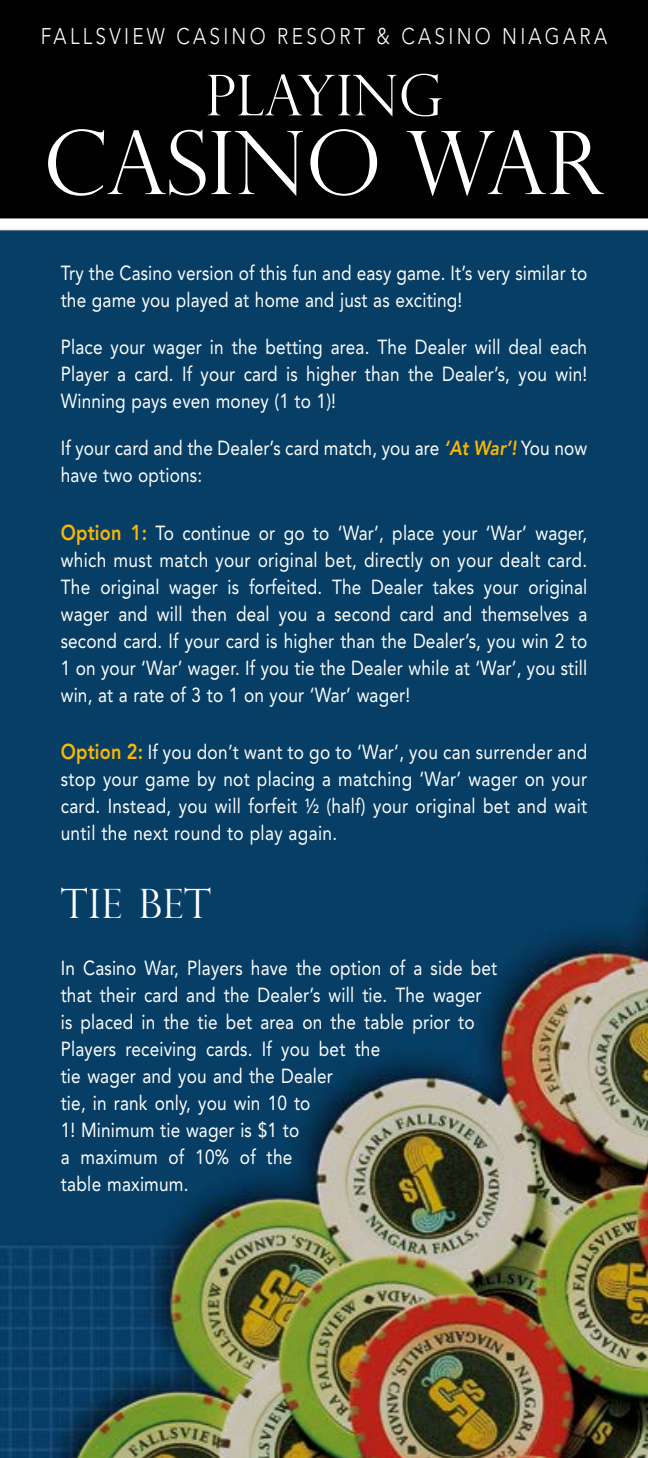
<style>
.page{position:relative;width:648px;height:1458px;background:#fff}
.page>*{position:absolute;margin:0;border:0;box-sizing:border-box;transform-origin:0 0}
.t1{font:300 87.75px "Perpetua Titling";color:#fff}
.t2{font:300 56.25px "Perpetua Titling";color:#fff}
.t3{font:300 40.5px "Perpetua Titling";letter-spacing:.02em;color:#fff}
.t4{font:300 22.5px "Avenir";letter-spacing:.17em;color:#fff;scale:.85 1}
.t5{font:20.25px/27px "Avenir";letter-spacing:.01em;color:#fff;scale:.85 1}
.s1{font-weight:800;font-style:italic;color:#fab700}
.s2{font-weight:800;font-size:21.38px;color:#fab700}
</style>
<div class="page">
<img style="left:0;top:0;width:648px;height:1458px">
<div style="left:0;top:218px;width:648px;height:12px;background:#fff"></div>
<p class="t4" style="left:41px;top:23px;width:668px">FALLSVIEW CASINO RESORT &amp; CASINO NIAGARA</p>
<h2 class="t2" style="left:205px;top:61px;width:239px">Playing</h2>
<h1 class="t1" style="left:43px;top:110px;width:563px">CASINO WAR</h1>
<p class="t5" style="left:61px;top:259px;width:621px">Try the Casino version of this fun and easy game. It’s very similar to the game you played at home and just as exciting!</p>
<p class="t5" style="left:61px;top:334px;width:621px;text-align:justify">Place your wager in the betting area. The Dealer will deal each Player a card. If your card is higher than the Dealer’s, you win!<br>Winning pays even money (1 to 1)!</p>
<p class="t5" style="left:61px;top:435px;width:621px">If your card and the Dealer’s card match, you are <span class="s1">‘At War’!</span> You now have two options:</p>
<p class="t5" style="left:61px;top:519px;width:621px;text-align:justify"><span class="s2">Option 1:</span> To continue or go to ‘War’, place your ‘War’ wager, which must match your original bet, directly on your dealt card.<br>The original wager is forfeited. The Dealer takes your original wager and will then deal you a second card and themselves a second card. If your card is higher than the Dealer’s, you win 2 to 1 on your ‘War’ wager. If you tie the Dealer while at ‘War’, you still win, at a rate of 3 to 1 on your ‘War’ wager!</p>
<p class="t5" style="left:61px;top:739px;width:621px;text-align:justify"><span class="s2">Option 2:</span> If you don’t want to go to ‘War’, you can surrender and stop your game by not placing a matching ‘War’ wager on your card. Instead, you will forfeit ½ (half) your original bet and wait until the next round to play again.</p>
<h3 class="t3" style="left:61px;top:879px;width:152px">TIE BET</h3>
<p class="t5" style="left:61px;top:955px;width:515px">In Casino War, Players have the option of a side bet that their card and the Dealer’s will tie. The wager is placed in the tie bet area on the table prior to Players receiving cards. If you bet the<br>tie wager and you and the Dealer<br>tie, in rank only, you win 10 to<br>1! Minimum tie wager is $1 to<br>a maximum of 10% of the<br>table maximum.</p>
</div>
